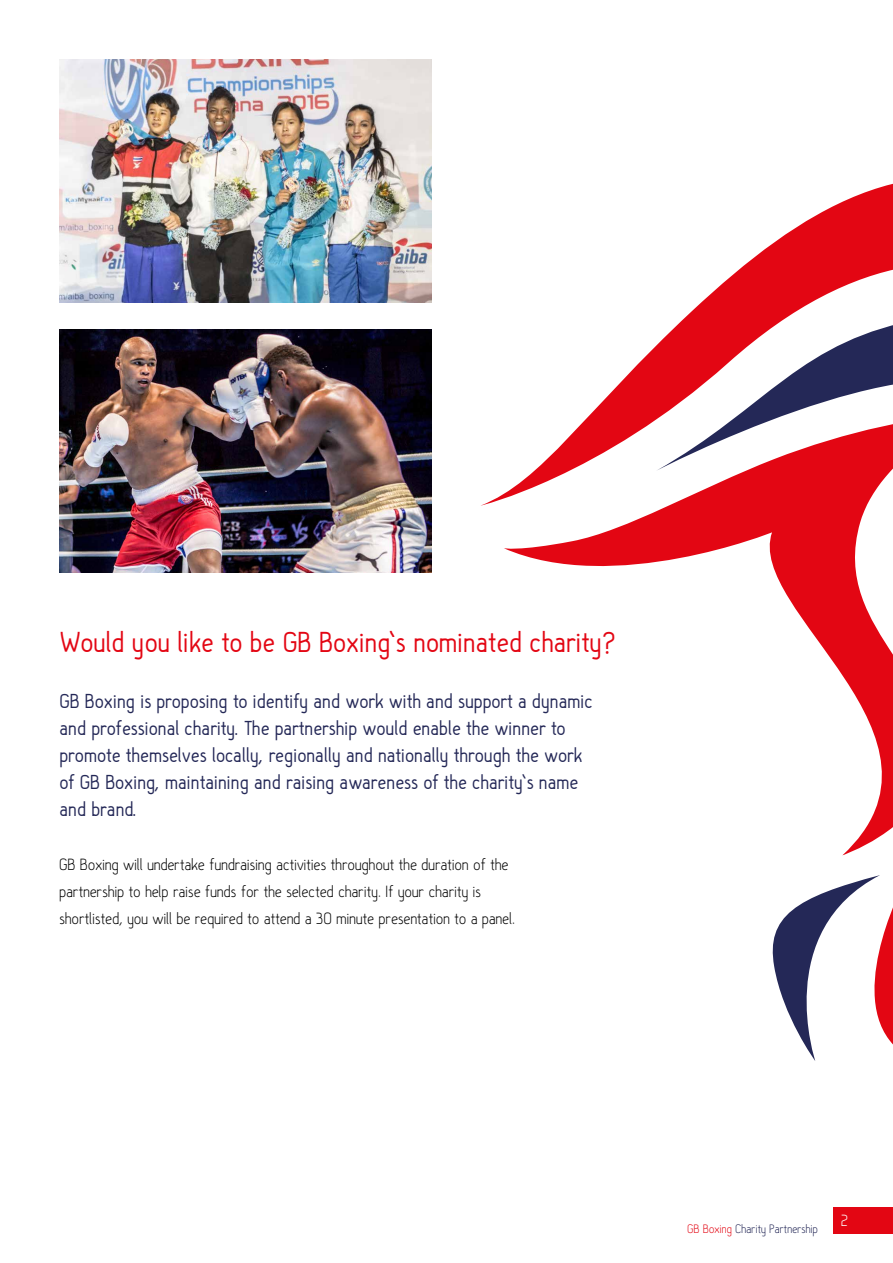
<style>
.page{position:relative;width:893px;height:1263px;background:#fff}
.page>*{position:absolute;margin:0;border:0;box-sizing:border-box;transform-origin:0 0}
.t1{font:30px "Hallo Sans";color:#e30613}
.t2{font:21px/27px "Hallo Sans";color:#242857}
.t3{font:300 18px/27px "Hallosans";color:#000}
.t4{font:300 18px "Hallosans";color:#fff}
.t5{font:300 13.5px "Hallosans";color:#242857}
.s1{color:#e30613}
</style>
<div class="page">
<svg style="left:772px;top:855px;width:121px;height:206px"></svg>
<svg style="left:504px;top:506px;width:389px;height:349px"></svg>
<svg style="left:481px;top:183px;width:412px;height:323px"></svg>
<img style="left:60px;top:60px;width:372px;height:243px">
<img style="left:60px;top:330px;width:372px;height:243px">
<div style="left:833px;top:1207px;width:60px;height:26px;background:#e30613"></div>
<h1 class="t1" style="left:60px;top:627px;width:558px">Would you like to be GB Boxing’s nominated charity?</h1>
<p class="t2" style="left:60px;top:688px;width:535px">GB Boxing is proposing to identify and work with and support a dynamic and professional charity. The partnership would enable the winner to promote themselves locally, regionally and nationally through the work of GB Boxing, maintaining and raising awareness of the charity’s name and brand.</p>
<p class="t3" style="left:60px;top:851px;width:457px">GB Boxing will undertake fundraising activities throughout the duration of the partnership to help raise funds for the selected charity. If your charity is shortlisted, you will be required to attend a 30 minute presentation to a panel.</p>
<p class="t5" style="left:688px;top:1222px;width:132px"><span class="s1">GB Boxing</span> Charity Partnership</p>
<p class="t4" style="left:841px;top:1211px;width:9px">2</p>
</div>
